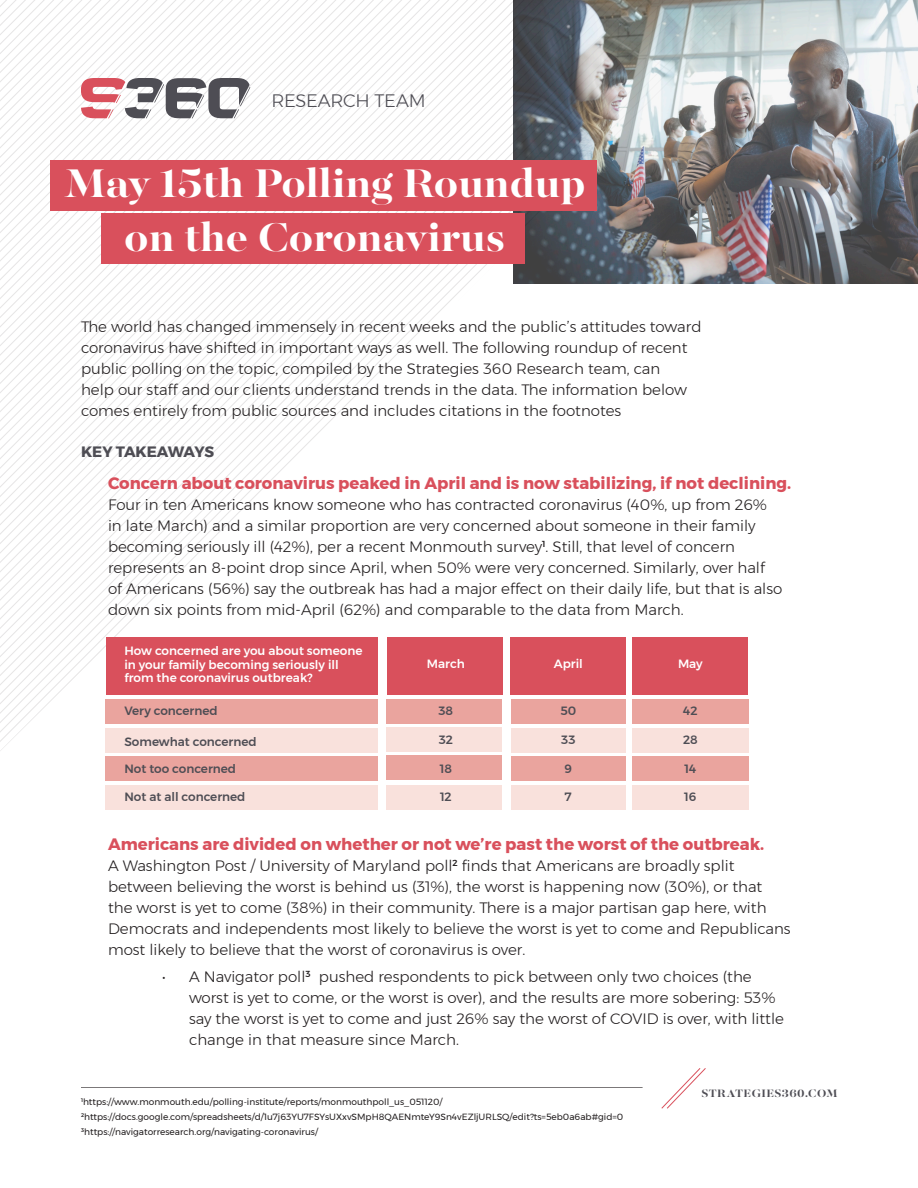
<style>
.page{position:relative;width:918px;height:1188px;background:#fff}
.page>*{position:absolute;margin:0;border:0;box-sizing:border-box;transform-origin:0 0}
.t1{font:700 44.7px "Majesti Banner";color:#fff}
.t2{font:300 18px "Montserrat";letter-spacing:-.015em;color:#4e4d54}
.t3{font:700 16.5px "Montserrat";color:#d9505c}
.t4{font:300 15px/21px "Montserrat";color:#231f20}
.t5{font:700 15px "Montserrat";color:#4e4d54}
.t6{font:500 12px/13.5px "Montserrat";color:#fff}
.t7{font:500 12px "Montserrat";color:#4e4d54}
.t8{font:700 12px "Majesti Banner";letter-spacing:.035em;color:#4e4d54}
.t9{font:9px "Montserrat";color:#231f20}
</style>
<div class="page">
<svg style="left:0;top:0;width:513px;height:45px"></svg>
<svg style="left:0;top:45px;width:513px;height:528px"></svg>
<svg style="left:0;top:573px;width:179px;height:19px"></svg>
<svg style="left:0;top:592px;width:749px;height:160px"></svg>
<img style="left:513px;top:0;width:405px;height:284px">
<div style="left:51px;top:160px;width:546px;height:51px;background:#d9505c"></div>
<div style="left:101px;top:213px;width:424px;height:51px;background:#d9505c"></div>
<svg style="left:81px;top:78px;width:169px;height:40px"></svg>
<div style="left:106px;top:637px;width:271px;height:58px;background:#d9505c"></div>
<div style="left:388px;top:637px;width:115px;height:58px;background:#d9505c"></div>
<div style="left:510px;top:637px;width:116px;height:58px;background:#d9505c"></div>
<div style="left:632px;top:637px;width:116px;height:58px;background:#d9505c"></div>
<div style="left:106px;top:700px;width:272px;height:24px;background:#eaa49e"></div>
<div style="left:387px;top:699px;width:115px;height:24px;background:#eaa49e"></div>
<div style="left:511px;top:699px;width:115px;height:25px;background:#eaa49e"></div>
<div style="left:632px;top:700px;width:116px;height:24px;background:#eaa49e"></div>
<div style="left:106px;top:728px;width:272px;height:24px;background:#f9e1dc"></div>
<div style="left:387px;top:728px;width:115px;height:24px;background:#f9e1dc"></div>
<div style="left:511px;top:728px;width:115px;height:24px;background:#f9e1dc"></div>
<div style="left:632px;top:728px;width:116px;height:24px;background:#f9e1dc"></div>
<div style="left:106px;top:756px;width:272px;height:25px;background:#eaa49e"></div>
<div style="left:387px;top:756px;width:115px;height:24px;background:#eaa49e"></div>
<div style="left:511px;top:756px;width:115px;height:24px;background:#eaa49e"></div>
<div style="left:632px;top:756px;width:116px;height:25px;background:#eaa49e"></div>
<div style="left:106px;top:785px;width:272px;height:25px;background:#f9e1dc"></div>
<div style="left:387px;top:785px;width:115px;height:24px;background:#f9e1dc"></div>
<div style="left:511px;top:785px;width:115px;height:24px;background:#f9e1dc"></div>
<div style="left:632px;top:785px;width:116px;height:25px;background:#f9e1dc"></div>
<hr style="left:81px;top:1087px;width:562px;height:1px;background:#231f20">
<svg style="left:661px;top:1068px;width:45px;height:41px"></svg>
<p class="t2" style="left:272px;top:87px;width:155px">RESEARCH TEAM</p>
<p class="t1" style="left:65px;top:154px;width:522px">May 15th Polling Roundup</p>
<p class="t1" style="left:124px;top:208px;width:382px">on the Coronavirus</p>
<p class="t4" style="left:81px;top:316px;width:622px">The world has changed immensely in recent weeks and the public’s attitudes toward coronavirus have shifted in important ways as well. The following roundup of recent public polling on the topic, compiled by the Strategies 360 Research team, can<br>help our staff and our clients understand trends in the data. The information below comes entirely from public sources and includes citations in the footnotes</p>
<p class="t5" style="left:81px;top:439px;width:135px">KEY TAKEAWAYS</p>
<p class="t3" style="left:108px;top:470px;width:685px">Concern about coronavirus peaked in April and is now stabilizing, if not declining.</p>
<p class="t4" style="left:108px;top:494px;width:676px">Four in ten Americans know someone who has contracted coronavirus (40%, up from 26% in late March) and a similar proportion are very concerned about someone in their family becoming seriously ill (42%), per a recent Monmouth survey<sup>1</sup>. Still, that level of concern represents an 8-point drop since April, when 50% were very concerned. Similarly, over half of Americans (56%) say the outbreak has had a major effect on their daily life, but that is also down six points from mid-April (62%) and comparable to the data from March.</p>
<p class="t6" style="left:124px;top:644px;width:240px">How concerned are you about someone in your family becoming seriously ill from the coronavirus outbreak?</p>
<p class="t6" style="left:427px;top:657px;width:40px">March</p>
<p class="t6" style="left:554px;top:657px;width:31px">April</p>
<p class="t6" style="left:678px;top:657px;width:26px">May</p>
<p class="t7" style="left:124px;top:701px;width:95px">Very concerned</p>
<p class="t7" style="left:439px;top:701px;width:16px">38</p>
<p class="t7" style="left:560px;top:701px;width:17px">50</p>
<p class="t7" style="left:683px;top:701px;width:16px">42</p>
<p class="t7" style="left:124px;top:733px;width:134px">Somewhat concerned</p>
<p class="t7" style="left:124px;top:760px;width:113px">Not too concerned</p>
<p class="t7" style="left:440px;top:760px;width:14px">18</p>
<p class="t7" style="left:565px;top:760px;width:9px">9</p>
<p class="t7" style="left:684px;top:760px;width:13px">14</p>
<p class="t7" style="left:439px;top:731px;width:16px">32</p>
<p class="t7" style="left:561px;top:731px;width:16px">33</p>
<p class="t7" style="left:683px;top:731px;width:16px">28</p>
<p class="t7" style="left:124px;top:787px;width:123px">Not at all concerned</p>
<p class="t7" style="left:440px;top:787px;width:13px">12</p>
<p class="t7" style="left:565px;top:787px;width:8px">7</p>
<p class="t7" style="left:684px;top:787px;width:14px">16</p>
<p class="t3" style="left:108px;top:831px;width:658px">Americans are divided on whether or not we’re past the worst of the outbreak.</p>
<p class="t4" style="left:108px;top:855px;width:684px">A Washington Post / University of Maryland poll<sup>2</sup> finds that Americans are broadly split between believing the worst is behind us (31%), the worst is happening now (30%), or that the worst is yet to come (38%) in their community. There is a major partisan gap here, with Democrats and independents most likely to believe the worst is yet to come and Republicans most likely to believe that the worst of coronavirus is over.</p>
<p class="t4" style="left:189px;top:966px;width:597px;text-indent:-27px">• A Navigator poll<sup>3</sup> pushed respondents to pick between only two choices (the worst is yet to come, or the worst is over), and the results are more sobering: 53% say the worst is yet to come and just 26% say the worst of COVID is over, with little change in that measure since March.</p>
<p class="t9" style="left:81px;top:1095px;width:363px"><sup>1</sup>https://www.monmouth.edu/polling-institute/reports/monmouthpoll_us_051120/</p>
<p class="t9" style="left:81px;top:1110px;width:544px"><sup>2</sup>https://docs.google.com/spreadsheets/d/1u7j63YU7FSYsUXxvSMpH8QAENmteY9Sn4vEZljURLSQ/edit?ts=5eb0a6ab#gid=0</p>
<p class="t9" style="left:81px;top:1125px;width:238px"><sup>3</sup>https://navigatorresearch.org/navigating-coronavirus/</p>
<p class="t8" style="left:702px;top:1086px;width:137px">STRATEGIES360.COM</p>
</div>
